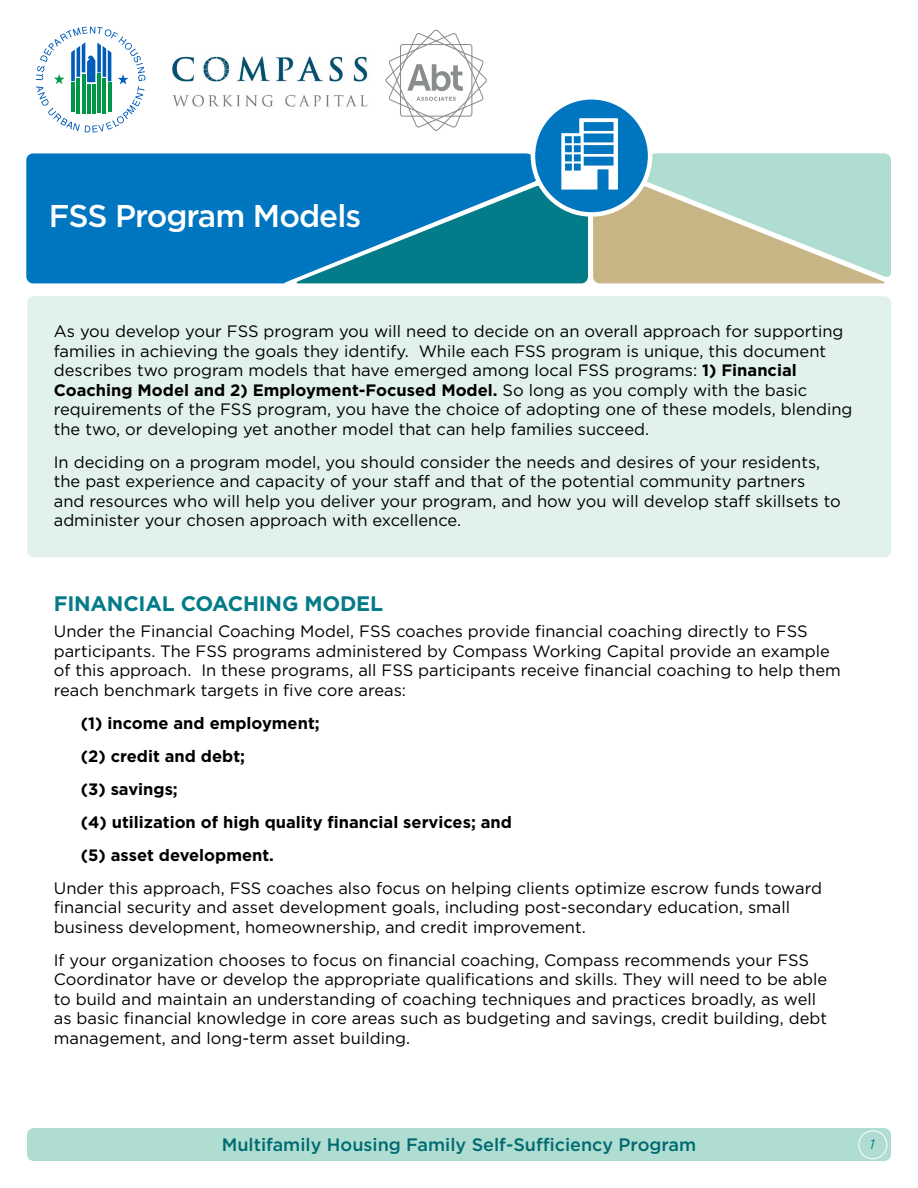
<style>
.page{position:relative;width:918px;height:1188px;background:#fff}
.page>*{position:absolute;margin:0;border:0;box-sizing:border-box;transform-origin:0 0}
.t1{font:500 31.5px "Gotham";letter-spacing:-.03em;color:#fff}
.t2{font:700 21px "Gotham";letter-spacing:-.01em;color:#047b88}
.t3{font:500 18px "Gotham";color:#006a71}
.t4{font:16.5px/19.5px "Gotham";color:#000}
.t5{font:700 16.5px "Gotham";color:#000}
.t6{font:italic 13.5px "Gotham";color:#047b88}
.s1{font-weight:700}
</style>
<div class="page">
<div style="left:27px;top:1128px;width:864px;height:33px;background:#afddd2;border-radius:7px"></div>
<div style="left:26px;top:153px;width:269px;height:130px;background:#0076c0"></div>
<div style="left:858px;top:1130px;width:29px;height:29px;border:1px solid #fff;border-radius:50%"></div>
<img style="left:172px;top:56px;width:123px;height:51px">
<svg style="left:36px;top:27px;width:109px;height:105px"></svg>
<div style="left:27px;top:296px;width:864px;height:261px;background:#e1f2ed;border-radius:7px"></div>
<svg style="left:295px;top:30px;width:596px;height:253px"></svg>
<h1 class="t1" style="left:49px;top:195px;width:314px">FSS Program Models</h1>
<p class="t4" style="left:54px;top:321px;width:800px">As you develop your FSS program you will need to decide on an overall approach for supporting families in achieving the goals they identify. While each FSS program is unique, this document describes two program models that have emerged among local FSS programs: <span class="s1">1) Financial Coaching Model and 2) Employment-Focused Model.</span> So long as you comply with the basic requirements of the FSS program, you have the choice of adopting one of these models, blending the two, or developing yet another model that can help families succeed.</p>
<p class="t4" style="left:54px;top:452px;width:789px">In deciding on a program model, you should consider the needs and desires of your residents, the past experience and capacity of your staff and that of the potential community partners<br>and resources who will help you deliver your program, and how you will develop staff skillsets to administer your chosen approach with excellence.</p>
<h2 class="t2" style="left:54px;top:589px;width:331px">FINANCIAL COACHING MODEL</h2>
<p class="t4" style="left:54px;top:621px;width:789px">Under the Financial Coaching Model, FSS coaches provide financial coaching directly to FSS participants. The FSS programs administered by Compass Working Capital provide an example of this approach. In these programs, all FSS participants receive financial coaching to help them reach benchmark targets in five core areas:</p>
<p class="t5" style="left:81px;top:712px;width:240px">(1) income and employment;</p>
<p class="t5" style="left:81px;top:745px;width:166px">(2) credit and debt;</p>
<p class="t5" style="left:81px;top:778px;width:99px">(3) savings;</p>
<p class="t5" style="left:81px;top:811px;width:433px">(4) utilization of high quality financial services; and</p>
<p class="t5" style="left:81px;top:844px;width:195px">(5) asset development.</p>
<p class="t4" style="left:54px;top:878px;width:770px">Under this approach, FSS coaches also focus on helping clients optimize escrow funds toward financial security and asset development goals, including post-secondary education, small business development, homeownership, and credit improvement.</p>
<p class="t4" style="left:54px;top:950px;width:775px">If your organization chooses to focus on financial coaching, Compass recommends your FSS Coordinator have or develop the appropriate qualifications and skills. They will need to be able to build and maintain an understanding of coaching techniques and practices broadly, as well as basic financial knowledge in core areas such as budgeting and savings, credit building, debt management, and long-term asset building.</p>
<p class="t3" style="left:222px;top:1132px;width:476px">Multifamily Housing Family Self-Sufficiency Program</p>
<p class="t6" style="left:870px;top:1136px;width:6px">1</p>
</div>
